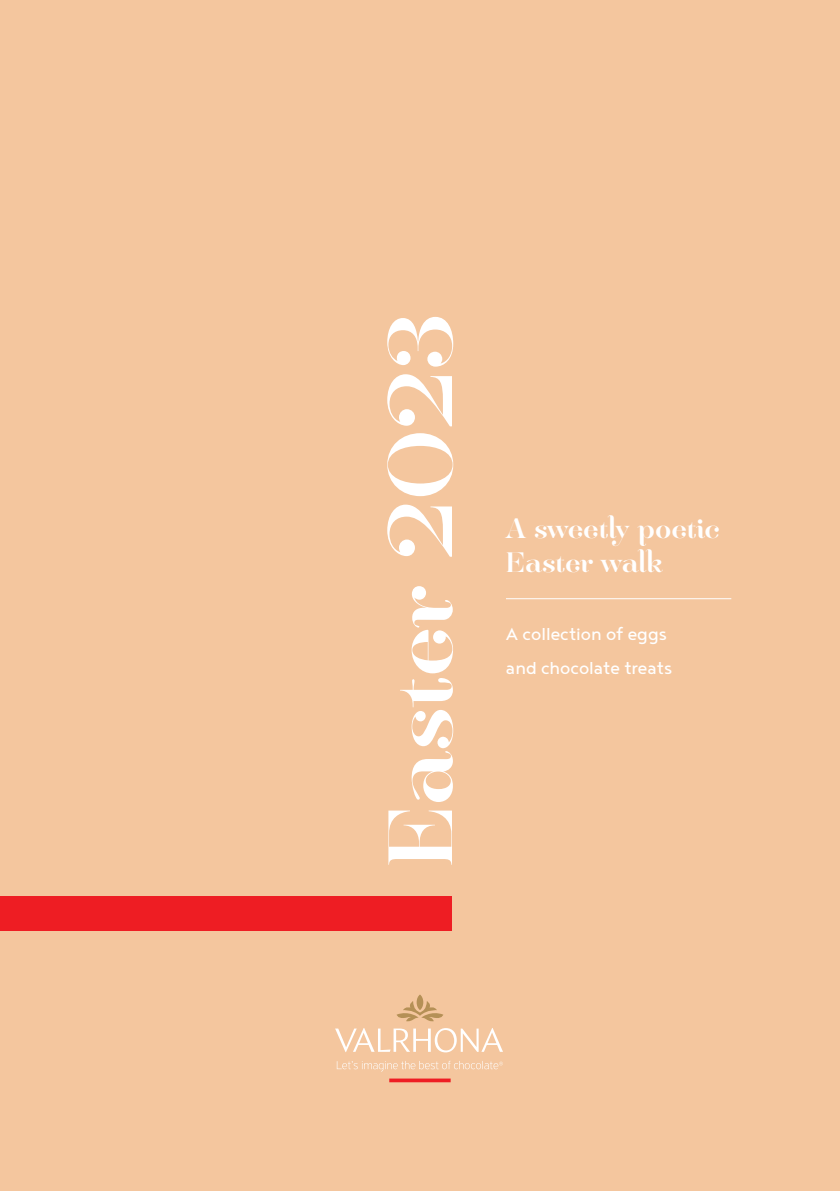
<style>
.page{position:relative;width:840px;height:1191px;background:#fff}
.page>*{position:absolute;margin:0;border:0;box-sizing:border-box;transform-origin:0 0}
.t1{font:77.6px "Hera Big";color:#fff}
.t2{font:24px/33.8px "Hera Big";color:#fff}
.t3{font:21.2px/33.8px "Noyh Geometric";color:#fff}
</style>
<div class="page">
<div style="left:0;top:0;width:839px;height:1191px;background:#f4c69e"></div>
<div style="left:0;top:896px;width:451px;height:34px;background:#ee1d23"></div>
<svg style="left:389px;top:1078px;width:61px;height:4px"></svg>
<svg style="left:335px;top:1028px;width:167px;height:24px"></svg>
<svg style="left:336px;top:1061px;width:166px;height:10px"></svg>
<svg style="left:396px;top:1001px;width:47px;height:21px"></svg>
<svg style="left:416px;top:994px;width:7px;height:16px"></svg>
<hr style="left:505px;top:598px;width:226px;height:1px;background:#fff">
<h1 class="t1" style="left:359px;top:867px;width:555px;rotate:-90deg">Easter 2023</h1>
<p class="t2" style="left:505px;top:511px;width:215px">A sweetly poetic<br>Easter walk</p>
<p class="t3" style="left:505px;top:616px;width:168px">A collection of eggs and chocolate treats</p>
</div>
